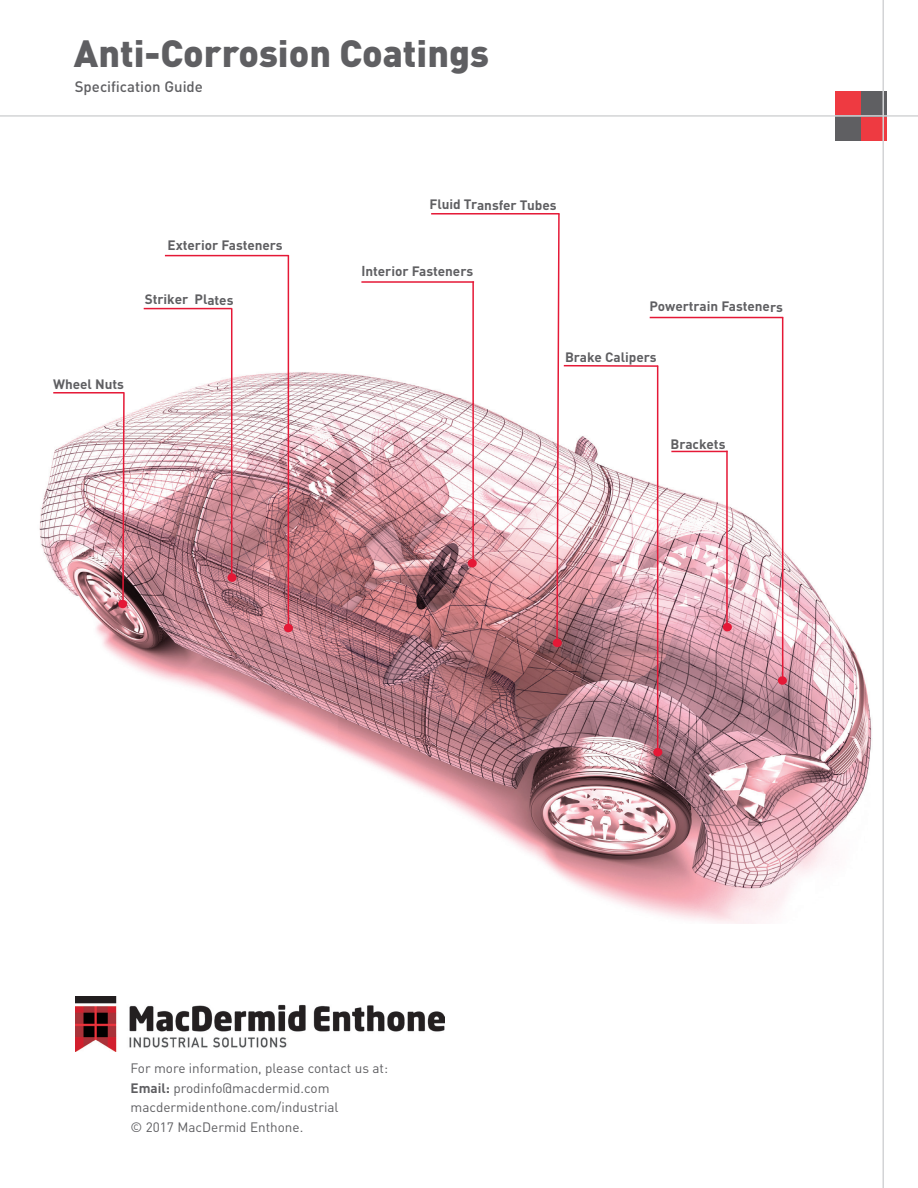
<style>
.page{position:relative;width:918px;height:1188px;background:#fff}
.page>*{position:absolute;margin:0;border:0;box-sizing:border-box;transform-origin:0 0}
.t1{font:900 37.5px "DIN Pro";color:#5f5f62}
.t2{font:500 15px "DIN Pro";color:#5f5f62}
.t3{font:13.5px "DIN Pro";color:#5f5f62}
.t4{font:700 13.5px "DIN Pro";letter-spacing:-.005em;color:#5f5f62}
.s1{font-family:"Myriad MM 565 600";font-weight:400;font-size:15px}
.s2{font-weight:700}
</style>
<div class="page">
<img style="left:39px;top:339px;width:833px;height:585px">
<div style="left:835px;top:91px;width:26px;height:26px;background:#ee3a41"></div>
<div style="left:835px;top:115px;width:26px;height:26px;background:#5f5f62"></div>
<div style="left:862px;top:115px;width:25px;height:26px;background:#ee3a41"></div>
<div style="left:862px;top:91px;width:25px;height:26px;background:#5f5f62"></div>
<hr style="left:0;top:115px;width:918px;height:2px;background:#d3d4d6">
<hr style="left:882px;top:0;width:2px;height:1188px;background:#d3d4d6">
<img style="left:75px;top:996px;width:370px;height:55px">
<svg style="left:121px;top:391px;width:4px;height:209px"></svg>
<div style="left:119px;top:600px;width:7px;height:8px;background:#e51836;border-radius:50%"></div>
<div style="left:118px;top:600px;width:9px;height:8px;border:2px solid #e51836;border-radius:50%"></div>
<div style="left:779px;top:677px;width:7px;height:7px;background:#e51836;border-radius:50%"></div>
<div style="left:778px;top:676px;width:9px;height:9px;border:2px solid #e51836;border-radius:50%"></div>
<div style="left:468px;top:560px;width:8px;height:7px;background:#e51836;border-radius:50%"></div>
<div style="left:468px;top:559px;width:9px;height:8px;border:2px solid #e51836;border-radius:50%"></div>
<div style="left:654px;top:749px;width:8px;height:7px;background:#e51836;border-radius:50%"></div>
<div style="left:653px;top:748px;width:9px;height:8px;border:2px solid #e51836;border-radius:50%"></div>
<div style="left:285px;top:625px;width:7px;height:7px;background:#e51836;border-radius:50%"></div>
<div style="left:284px;top:624px;width:9px;height:8px;border:2px solid #e51836;border-radius:50%"></div>
<svg style="left:556px;top:215px;width:4px;height:424px"></svg>
<div style="left:553px;top:639px;width:8px;height:7px;background:#e51836;border-radius:50%"></div>
<div style="left:553px;top:639px;width:9px;height:8px;border:2px solid #e51836;border-radius:50%"></div>
<div style="left:228px;top:574px;width:8px;height:7px;background:#e51836;border-radius:50%"></div>
<div style="left:227px;top:573px;width:10px;height:9px;border:2px solid #e51836;border-radius:50%"></div>
<hr style="left:564px;top:365px;width:94px;height:2px;background:#e51836">
<hr style="left:53px;top:392px;width:71px;height:2px;background:#e51836">
<hr style="left:165px;top:255px;width:124px;height:1px;background:#e51836">
<hr style="left:650px;top:317px;width:133px;height:1px;background:#e51836">
<hr style="left:671px;top:451px;width:57px;height:1px;background:#e51836">
<div style="left:724px;top:624px;width:7px;height:7px;background:#e51836;border-radius:50%"></div>
<div style="left:723px;top:623px;width:9px;height:8px;border:2px solid #e51836;border-radius:50%"></div>
<hr style="left:431px;top:213px;width:129px;height:2px;background:#e51836">
<hr style="left:361px;top:281px;width:113px;height:2px;background:#e51836">
<hr style="left:144px;top:308px;width:88px;height:1px;background:#e51836">
<hr style="left:231px;top:308px;width:1px;height:267px;background:#e51836">
<hr style="left:288px;top:255px;width:1px;height:373px;background:#e51836">
<hr style="left:472px;top:281px;width:2px;height:281px;background:#e51836">
<hr style="left:657px;top:366px;width:1px;height:387px;background:#e51836">
<hr style="left:726px;top:451px;width:2px;height:175px;background:#e51836">
<hr style="left:782px;top:317px;width:1px;height:364px;background:#e51836">
<p class="t1" style="left:74px;top:28px;width:417px">Anti-Corrosion Coatings</p>
<p class="t2" style="left:75px;top:76px;width:130px">Specification Guide</p>
<p class="t4" style="left:168px;top:236px;width:117px">Exterior Fasteners</p>
<p class="t4" style="left:145px;top:290px;width:90px">Striker Plates</p>
<p class="t4" style="left:53px;top:375px;width:72px">Wheel Nuts</p>
<p class="t4" style="left:429px;top:196px;width:129px">Fluid Transfer Tubes</p>
<p class="t4" style="left:362px;top:262px;width:113px"><span class="s1">I</span>nterior Fasteners</p>
<p class="t4" style="left:650px;top:297px;width:135px">Powertrain Fasteners</p>
<p class="t4" style="left:565px;top:348px;width:93px">Brake Calipers</p>
<p class="t4" style="left:671px;top:435px;width:57px">Brackets</p>
<p class="t3" style="left:131px;top:1059px;width:259px">For more information, please contact us at:</p>
<p class="t3" style="left:131px;top:1079px;width:201px"><span class="s2">Email:</span> prodinfo@macdermid.com</p>
<p class="t3" style="left:131px;top:1098px;width:210px">macdermidenthone.com/industrial</p>
<p class="t3" style="left:131px;top:1118px;width:174px">© 2017 MacDermid Enthone.</p>
</div>
